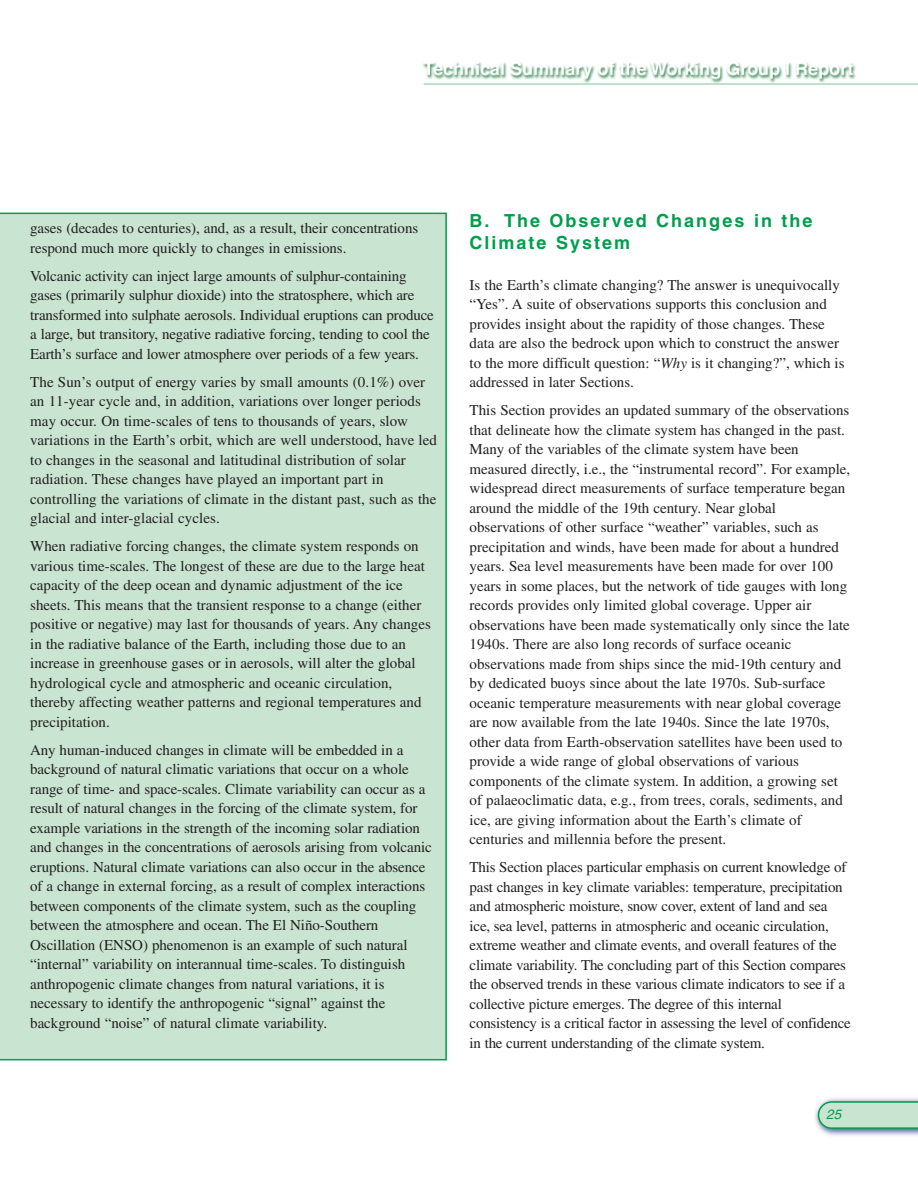
<style>
.page{position:relative;width:918px;height:1188px;background:#fff}
.page>*{position:absolute;margin:0;border:0;box-sizing:border-box;transform-origin:0 0}
.t1{font:700 18px/21.8px "Helvetica";letter-spacing:.11em;color:#009e4d}
.t2{font:15px/19.5px "Times";color:#231f20}
.t3{font:italic 13.5px "Helvetica";color:#009e4d}
.s1{font-style:italic}
</style>
<div class="page">
<div style="left:0;top:213px;width:447px;height:847px;background:#c9e4d1"></div>
<img style="left:815px;top:1098px;width:103px;height:38px">
<svg style="left:818px;top:1101px;width:100px;height:28px"></svg>
<img style="left:423px;top:62px;width:443px;height:23px">
<hr style="left:424px;top:84px;width:494px;height:1px;background:#7dc599">
<p class="t2" style="left:30px;top:220px;width:390px">gases (decades to centuries), and, as a result, their concentrations respond much more quickly to changes in emissions.</p>
<p class="t2" style="left:30px;top:267px;width:405px">Volcanic activity can inject large amounts of sulphur-containing gases (primarily sulphur dioxide) into the stratosphere, which are transformed into sulphate aerosols. Individual eruptions can produce a large, but transitory, negative radiative forcing, tending to cool the Earth’s surface and lower atmosphere over periods of a few years.</p>
<p class="t2" style="left:30px;top:373px;width:408px">The Sun’s output of energy varies by small amounts (0.1%) over an 11-year cycle and, in addition, variations over longer periods may occur. On time-scales of tens to thousands of years, slow variations in the Earth’s orbit, which are well understood, have led to changes in the seasonal and latitudinal distribution of solar radiation. These changes have played an important part in controlling the variations of climate in the distant past, such as the glacial and inter-glacial cycles.</p>
<p class="t2" style="left:30px;top:538px;width:402px">When radiative forcing changes, the climate system responds on various time-scales. The longest of these are due to the large heat capacity of the deep ocean and dynamic adjustment of the ice sheets. This means that the transient response to a change (either positive or negative) may last for thousands of years. Any changes in the radiative balance of the Earth, including those due to an increase in greenhouse gases or in aerosols, will alter the global hydrological cycle and atmospheric and oceanic circulation, thereby affecting weather patterns and regional temperatures and precipitation.</p>
<p class="t2" style="left:30px;top:741px;width:403px">Any human-induced changes in climate will be embedded in a background of natural climatic variations that occur on a whole range of time- and space-scales. Climate variability can occur as a result of natural changes in the forcing of the climate system, for example variations in the strength of the incoming solar radiation and changes in the concentrations of aerosols arising from volcanic eruptions. Natural climate variations can also occur in the absence of a change in external forcing, as a result of complex interactions between components of the climate system, such as the coupling between the atmosphere and ocean. The El Niño-Southern Oscillation (ENSO) phenomenon is an example of such natural “internal” variability on interannual time-scales. To distinguish anthropogenic climate changes from natural variations, it is necessary to identify the anthropogenic “signal” against the background “noise” of natural climate variability.</p>
<p class="t1" style="left:470px;top:212px;width:344px">B. The Observed Changes in the<br>Climate System</p>
<p class="t2" style="left:470px;top:276px;width:377px">Is the Earth’s climate changing? The answer is unequivocally “Yes”. A suite of observations supports this conclusion and provides insight about the rapidity of those changes. These data are also the bedrock upon which to construct the answer to the more difficult question: “<span class="s1">Why</span> is it changing?”, which is addressed in later Sections.</p>
<p class="t2" style="left:470px;top:402px;width:382px">This Section provides an updated summary of the observations that delineate how the climate system has changed in the past.<br>Many of the variables of the climate system have been measured directly, i.e., the “instrumental record”. For example, widespread direct measurements of surface temperature began around the middle of the 19th century. Near global observations of other surface “weather” variables, such as precipitation and winds, have been made for about a hundred years. Sea level measurements have been made for over 100 years in some places, but the network of tide gauges with long records provides only limited global coverage. Upper air observations have been made systematically only since the late 1940s. There are also long records of surface oceanic observations made from ships since the mid-19th century and by dedicated buoys since about the late 1970s. Sub-surface oceanic temperature measurements with near global coverage are now available from the late 1940s. Since the late 1970s, other data from Earth-observation satellites have been used to provide a wide range of global observations of various components of the climate system. In addition, a growing set of palaeoclimatic data, e.g., from trees, corals, sediments, and ice, are giving information about the Earth’s climate of centuries and millennia before the present.</p>
<p class="t2" style="left:470px;top:859px;width:383px">This Section places particular emphasis on current knowledge of past changes in key climate variables: temperature, precipitation and atmospheric moisture, snow cover, extent of land and sea ice, sea level, patterns in atmospheric and oceanic circulation, extreme weather and climate events, and overall features of the climate variability. The concluding part of this Section compares the observed trends in these various climate indicators to see if a collective picture emerges. The degree of this internal consistency is a critical factor in assessing the level of confidence in the current understanding of the climate system.</p>
<p class="t3" style="left:826px;top:1109px;width:17px">25</p>
</div>
